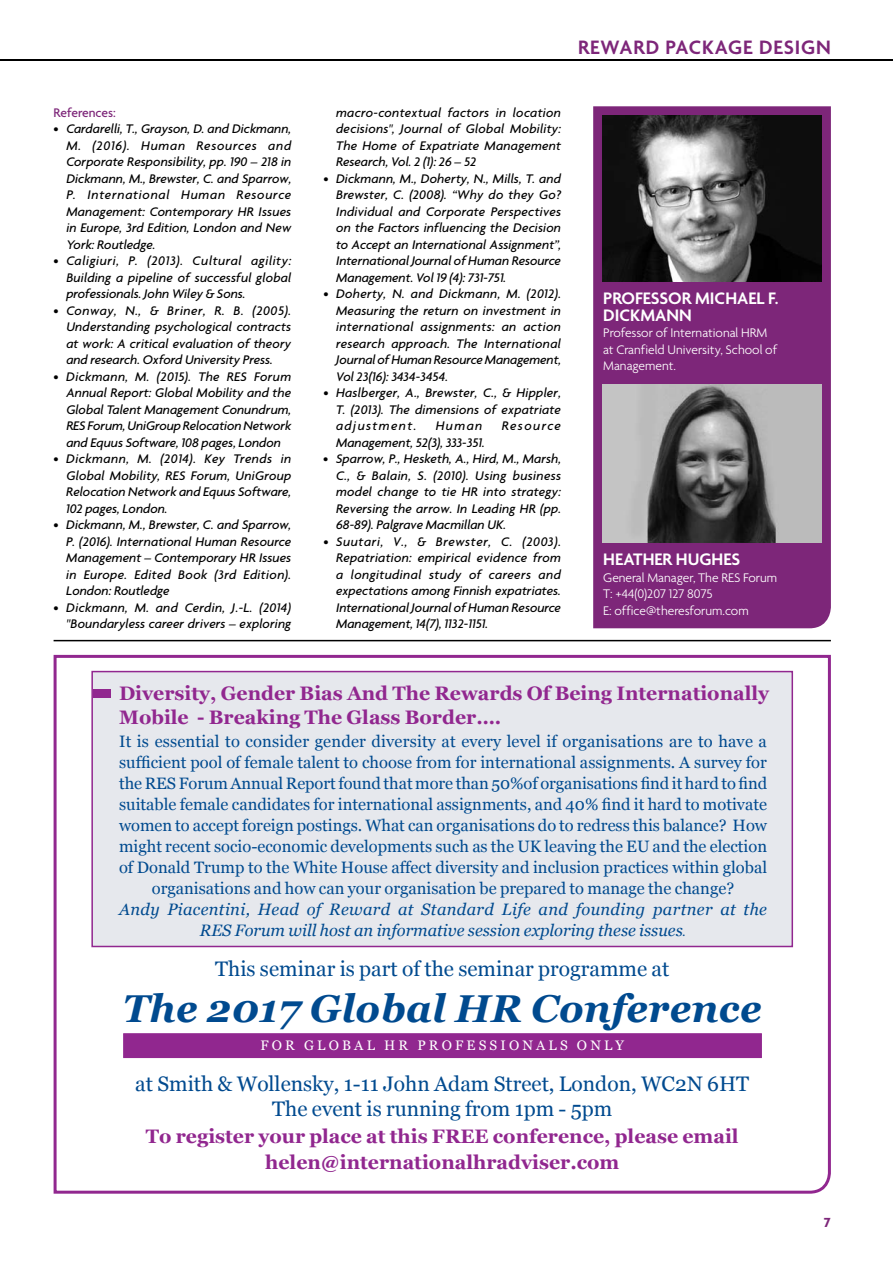
<style>
.page{position:relative;width:893px;height:1263px;background:#fff}
.page>*{position:absolute;margin:0;border:0;box-sizing:border-box;transform-origin:0 0}
.t1{font:italic 700 38.85px "Georgia";letter-spacing:.01em;color:#004a8f}
.t2{font:21px/25.5px "Georgia";color:#004a8f;text-align:center}
.t3{font:600 21px "Agenda";letter-spacing:.04em;color:#7d2679}
.t4{font:700 19.5px/24px "Georgia";color:#91278f}
.t5{font:600 18px/16.5px "Agenda";color:#fff}
.t6{font:16.5px/21px "Georgia";color:#004a8f;text-align:center}
.t7{font:italic 16.5px/21px "Georgia";letter-spacing:.02em;color:#004a8f;text-align:center}
.t8{font:700 14.25px "Agenda";color:#7d2679}
.t9{font:13.8px "Georgia";letter-spacing:.23em;color:#fff}
.t10{font:italic 500 13.5px/16.5px "Agenda";color:#000;text-align:justify}
.t11{font:300 13.5px/16.5px "Agenda";color:#fff}
.t12{font:500 13.5px "Agenda";color:#7d2679}
.t13{font:italic 500 13.5px "Agenda";letter-spacing:.105em;color:#000}
.s1{font-family:"Agenda";font-weight:300;font-size:19.5px}
</style>
<div class="page">
<hr style="left:0;top:60px;width:893px;height:1px;background:#000">
<svg style="left:53px;top:654px;width:778px;height:540px"></svg>
<div style="left:91px;top:671px;width:702px;height:276px;background:#e6e8ed;border:2px solid #91278f"></div>
<div style="left:593px;top:106px;width:238px;height:522px;background:#7d2679"></div>
<img style="left:602px;top:116px;width:219px;height:165px">
<img style="left:602px;top:385px;width:219px;height:157px">
<hr style="left:54px;top:640px;width:777px;height:1px;background:#000">
<div style="left:94px;top:689px;width:17px;height:8px;background:#91278f"></div>
<div style="left:123px;top:1033px;width:639px;height:25px;background:#91278f;border:1px solid #91278f"></div>
<p class="t12" style="left:54px;top:104px;width:64px">References:</p>
<p class="t10" style="left:66px;top:120px;width:227px;text-indent:-13px">• Cardarelli, T., Grayson, D. and Dickmann, M. (2016). Human Resources and Corporate Responsibility, pp. 190 – 218 in Dickmann, M., Brewster, C. and Sparrow, P. International Human Resource Management: Contemporary HR Issues in Europe, 3rd Edition, London and New York: Routledge.</p>
<p class="t10" style="left:66px;top:252px;width:226px;text-indent:-13px">• Caligiuri, P. (2013). Cultural agility:<br>Building a pipeline of successful global professionals. John Wiley &amp; Sons.</p>
<p class="t10" style="left:66px;top:302px;width:226px;text-indent:-13px">• Conway, N., &amp; Briner, R. B. (2005).<br>Understanding psychological contracts at work: A critical evaluation of theory and research. Oxford University Press.</p>
<p class="t10" style="left:66px;top:368px;width:226px;text-indent:-13px">• Dickmann, M. (2015). The RES Forum Annual Report: Global Mobility and the Global Talent Management Conundrum, RES Forum,UniGroup RelocationNetwork and Equus Software, 108 pages, London</p>
<p class="t10" style="left:66px;top:450px;width:226px;text-indent:-13px">• Dickmann, M. (2014). Key Trends in Global Mobility, RES Forum, UniGroup Relocation Network and Equus Software, 102 pages, London.</p>
<p class="t10" style="left:66px;top:516px;width:226px;text-indent:-13px">• Dickmann, M., Brewster, C. and Sparrow, P. (2016). International Human Resource Management – Contemporary HR Issues in Europe. Edited Book (3rd Edition).<br>London: Routledge</p>
<p class="t10" style="left:54px;top:599px;width:239px;text-align:right">• Dickmann, M. and Cerdin, J.-L. (2014) "Boundaryless career drivers – exploring</p>
<h2 class="t3" style="left:578px;top:34px;width:254px">REWARD PACKAGE DESIGN</h2>
<p class="t10" style="left:336px;top:104px;width:226px">macro-contextual factors in location decisions", Journal of Global Mobility:<br>The Home of Expatriate Management Research, Vol. 2 (1): 26 – 52</p>
<p class="t10" style="left:336px;top:170px;width:226px;text-indent:-13px">• Dickmann, M., Doherty, N., Mills, T. and Brewster, C. (2008). “Why do they Go?<br>Individual and Corporate Perspectives on the Factors influencing the Decision to Accept an International Assignment”, International Journal of Human Resource Management. Vol 19 (4): 731-751.</p>
<p class="t10" style="left:336px;top:285px;width:227px;text-indent:-13px">• Doherty, N. and Dickmann, M. (2012).<br>Measuring the return on investment in international assignments: an action research approach. The International Journal ofHuman ResourceManagement, Vol 23(16): 3434-3454.</p>
<p class="t10" style="left:336px;top:384px;width:226px;text-indent:-13px">• Haslberger, A., Brewster, C., &amp; Hippler, T. (2013). The dimensions of expatriate adjustment.</p>
<p class="t10" style="left:436px;top:417px;width:48px">Human</p>
<p class="t13" style="left:502px;top:417px;width:61px">Resource</p>
<p class="t10" style="left:336px;top:434px;width:150px">Management, 52(3), 333-351.</p>
<p class="t10" style="left:336px;top:450px;width:226px;text-indent:-13px">• Sparrow, P., Hesketh, A., Hird, M., Marsh, C., &amp; Balain, S. (2010). Using business model change to tie HR into strategy:<br>Reversing the arrow. In Leading HR (pp.<br>68-89). Palgrave Macmillan UK.</p>
<p class="t10" style="left:336px;top:533px;width:226px;text-indent:-13px">• Suutari, V., &amp; Brewster, C. (2003).<br>Repatriation: empirical evidence from a longitudinal study of careers and expectations among Finnish expatriates.<br>International Journal of Human Resource Management, 14(7), 1132-1151.</p>
<h3 class="t5" style="left:603px;top:290px;width:177px">PROFESSOR MICHAEL F.<br>DICKMANN</h3>
<p class="t11" style="left:603px;top:324px;width:175px">Professor of International HRM at Cranfield University, School of<br>Management.</p>
<h3 class="t5" style="left:603px;top:551px;width:129px">HEATHER HUGHES</h3>
<p class="t11" style="left:603px;top:569px;width:176px">General Manager, The RES Forum<br>T: +44(0)207 127 8075<br>E: office@theresforum.com</p>
<h3 class="t4" style="left:119px;top:681px;width:652px">Diversity, Gender Bias And The Rewards Of Being Internationally<br>Mobile - Breaking The Glass Border….</h3>
<p class="t6" style="left:119px;top:731px;width:650px">It is essential to consider gender diversity at every level if organisations are to have a sufficient pool of female talent to choose from for international assignments. A survey for the RES Forum Annual Report found that more than 50%of organisations find it hard to find suitable female candidates for international assignments, and 40% find it hard to motivate women to accept foreign postings. What can organisations do to redress this balance? How might recent socio-economic developments such as the UK leaving the EU and the election of Donald Trump to the White House affect diversity and inclusion practices within global organisations and how can your organisation be prepared to manage the change?</p>
<p class="t7" style="left:119px;top:899px;width:649px">Andy Piacentini, Head of Reward at Standard Life and founding partner at the<br>RES Forum will host an informative session exploring these issues<span class="s1">.</span></p>
<h2 class="t2" style="left:215px;top:956px;width:456px">This seminar is part of the seminar programme at</h2>
<h1 class="t1" style="left:123px;top:983px;width:640px">The 2017 Global HR Conference</h1>
<p class="t9" style="left:260px;top:1037px;width:106px">f or Gl obal</p>
<p class="t9" style="left:384px;top:1037px;width:83px">HR pr ofess</p>
<p class="t9" style="left:500px;top:1037px;width:35px">ionals</p>
<p class="t9" style="left:577px;top:1037px;width:49px">onl y</p>
<h2 class="t2" style="left:135px;top:1071px;width:615px">at Smith &amp; Wollensky, 1-11 John Adam Street, London, WC2N 6HT<br>The event is running from 1pm - 5pm</h2>
<h3 class="t4" style="left:146px;top:1124px;width:594px;line-height:25.5px;text-align:center">To register your place at this free conference, please email helen@internationalhradviser.com</h3>
<p class="t8" style="left:824px;top:1214px;width:8px">7</p>
</div>
